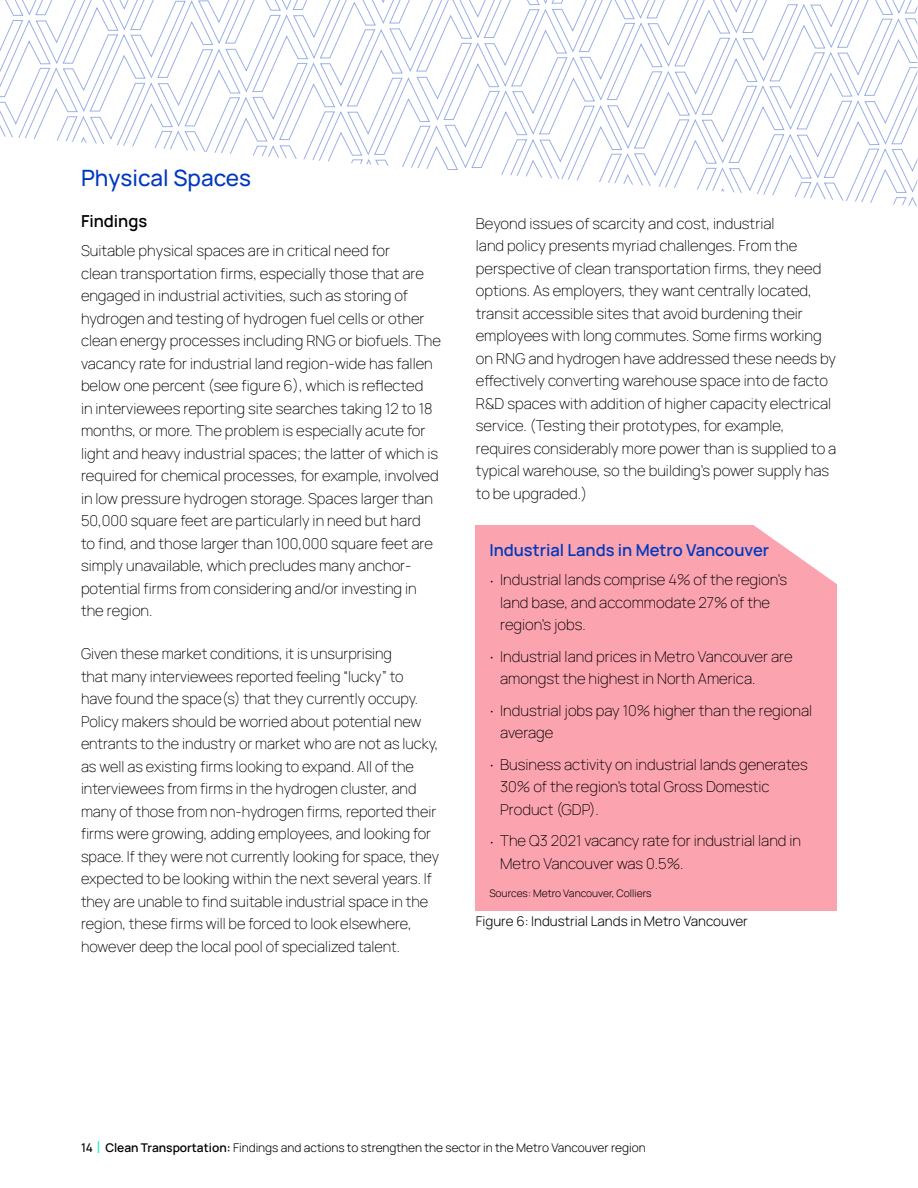
<style>
.page{position:relative;width:918px;height:1188px;background:#fff}
.page>*{position:absolute;margin:0;border:0;box-sizing:border-box;transform-origin:0 0}
.t1{font:500 22.5px "Manrope";color:#0039be}
.t2{font:600 16.5px "Manrope";color:#0039be}
.t3{font:600 16.5px "Manrope";color:#000}
.t4{font:200 15px/22.5px "Manrope";color:#000}
.t5{font:300 13.5px "Manrope";color:#000}
.t6{font:300 12px "Manrope";color:#000}
.t7{font:300 10.35px "Manrope";color:#000}
.s1{font-weight:300;font-size:7.5px}
.s2{font-weight:500}
.s3{font-weight:400;font-size:16.5px;color:#25efc2}
.s4{font-weight:600}
</style>
<div class="page">
<svg style="left:0;top:0;width:917px;height:206px"></svg>
<div style="left:476px;top:525px;width:361px;height:385px;background:#fba3ae"></div>
<svg style="left:753px;top:525px;width:84px;height:59px"></svg>
<h1 class="t1" style="left:81px;top:162px;width:172px">Physical Spaces</h1>
<p class="t3" style="left:81px;top:210px;width:68px">Findings</p>
<p class="t4" style="left:81px;top:239px;width:362px">Suitable physical spaces are in critical need for<br>clean transportation firms, especially those that are engaged in industrial activities, such as storing of hydrogen and testing of hydrogen fuel cells or other clean energy processes including RNG or biofuels. The vacancy rate for industrial land region-wide has fallen below one percent (see figure 6), which is reflected<br>in interviewees reporting site searches taking 12 to 18 months, or more. The problem is especially acute for light and heavy industrial spaces; the latter of which is required for chemical processes, for example, involved in low pressure hydrogen storage. Spaces larger than 50,000 square feet are particularly in need but hard<br>to find, and those larger than 100,000 square feet are simply unavailable, which precludes many anchor&shy;potential firms from considering and/or investing in the region.</p>
<p class="t4" style="left:81px;top:642px;width:360px">Given these market conditions, it is unsurprising<br>that many interviewees reported feeling “lucky” to<br>have found the space(s) that they currently occupy.<br>Policy makers should be worried about potential new entrants to the industry or market who are not as lucky, as well as existing firms looking to expand. All of the interviewees from firms in the hydrogen cluster, and many of those from non-hydrogen firms, reported their firms were growing, adding employees, and looking for space. If they were not currently looking for space, they expected to be looking within the next several years. If they are unable to find suitable industrial space in the region, these firms will be forced to look elsewhere, however deep the local pool of specialized talent.</p>
<p class="t4" style="left:476px;top:211px;width:362px">Beyond issues of scarcity and cost, industrial<br>land policy presents myriad challenges. From the perspective of clean transportation firms, they need options. As employers, they want centrally located, transit accessible sites that avoid burdening their employees with long commutes. Some firms working on RNG and hydrogen have addressed these needs by effectively converting warehouse space into de facto R&amp;D spaces with addition of higher capacity electrical service. (Testing their prototypes, for example, requires considerably more power than is supplied to a typical warehouse, so the building’s power supply has to be upgraded.)</p>
<p class="t2" style="left:489px;top:538px;width:281px">Industrial Lands in Metro Vancouver</p>
<p class="t4" style="left:500px;top:568px;width:288px;text-indent:-11px"><span class="s1">•</span> Industrial lands comprise 4% of the region’s land base, and accommodate 27% of the region’s jobs.</p>
<p class="t4" style="left:500px;top:644px;width:294px;text-indent:-11px"><span class="s1">•</span> Industrial land prices in Metro Vancouver are amongst the highest in North America.</p>
<p class="t4" style="left:500px;top:698px;width:314px;text-indent:-11px"><span class="s1">•</span> Industrial jobs pay 10% higher than the regional average</p>
<p class="t4" style="left:500px;top:752px;width:309px;text-indent:-11px"><span class="s1">•</span> Business activity on industrial lands generates<br>30% of the region’s total Gross Domestic<br>Product (GDP).</p>
<p class="t4" style="left:500px;top:829px;width:303px;text-indent:-11px"><span class="s1">•</span> The Q3 2021 vacancy rate for industrial land in<br>Metro Vancouver was 0.5%.</p>
<p class="t7" style="left:489px;top:886px;width:164px">Sources: Metro Vancouver, Colliers</p>
<p class="t5" style="left:476px;top:912px;width:274px">Figure 6: Industrial Lands in Metro Vancouver</p>
<p class="t6" style="left:81px;top:1139px;width:566px"><span class="s2">14</span> <span class="s3">|</span> <span class="s4">Clean Transportation:</span> Findings and actions to strengthen the sector in the Metro Vancouver region</p>
</div>
